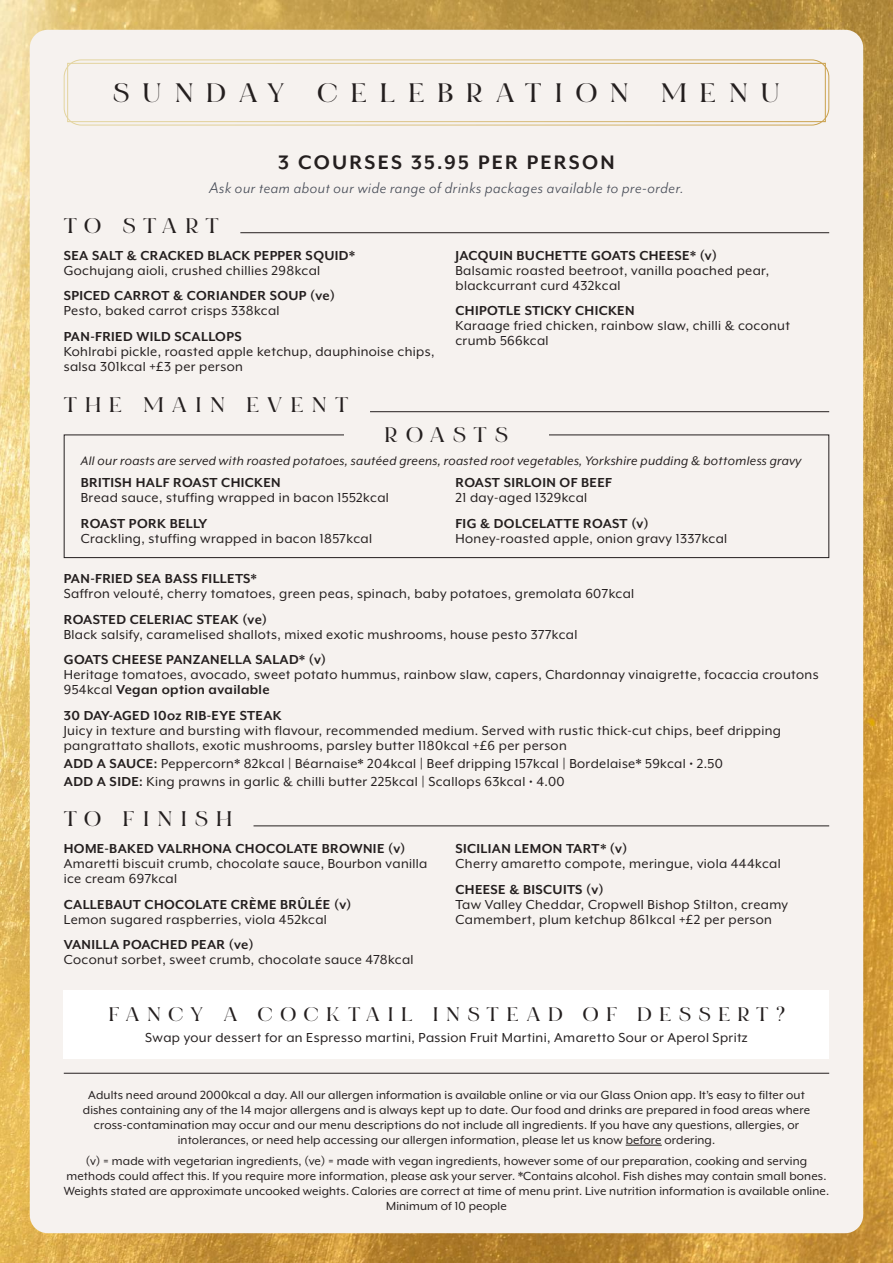
<style>
.page{position:relative;width:893px;height:1263px;background:#fff}
.page>*{position:absolute;margin:0;border:0;box-sizing:border-box;transform-origin:0 0}
.t1{font:700 26.55px "Bon Vivant Serif";letter-spacing:.5em;color:#241f1f}
.t2{font:700 22.5px "Mr Eaves XL Mod OT";letter-spacing:.1em;color:#241f1f}
.t3{font:700 21px "Bon Vivant Serif";letter-spacing:.4em;color:#241f1f}
.t4{font:700 19.5px "Bon Vivant Serif";letter-spacing:.4em;color:#241f1f}
.t5{font:italic 18px "Mr Eaves Mod OT";letter-spacing:.025em;color:#484d58}
.t6{font:15px/15px "Mr Eaves XL Mod OT";letter-spacing:.025em;color:#241f1f}
.t7{font:700 15px "Mr Eaves XL Mod OT";letter-spacing:.025em;color:#241f1f}
.t8{font:italic 14.25px "Mr Eaves XL Mod OT";letter-spacing:.025em;color:#241f1f}
.t9{font:13.5px/15px "Mr Eaves XL Mod OT";letter-spacing:.01em;color:#241f1f;text-align:center}
.s1{font-weight:700}
</style>
<div class="page">
<img style="left:0;top:0;width:893px;height:1263px">
<div style="left:30px;top:30px;width:833px;height:1203px;background:#f6f2ef;border-radius:18px"></div>
<hr style="left:240px;top:232px;width:589px;height:1px;background:#241f1f">
<hr style="left:254px;top:825px;width:575px;height:1px;background:#241f1f">
<div style="left:64px;top:990px;width:765px;height:68px;background:#fff"></div>
<div style="left:67px;top:63px;width:759px;height:59px;border:1px solid #fff"></div>
<div style="left:64px;top:60px;width:765px;height:65px;border:1px solid #fff;border-radius:17px"></div>
<hr style="left:370px;top:411px;width:459px;height:1px;background:#241f1f">
<svg style="left:63px;top:434px;width:767px;height:124px"></svg>
<div style="left:344px;top:427px;width:205px;height:15px;background:#f6f2ef"></div>
<hr style="left:626px;top:1145px;width:36px;height:1px;background:#241f1f">
<hr style="left:64px;top:1073px;width:765px;height:1px;background:#241f1f">
<h1 class="t1" style="left:113px;top:77px;width:668px">SUNDAY CELEBRATION MENU</h1>
<h2 class="t2" style="left:278px;top:151px;width:338px">3 COURSES 35.95 PER PERSON</h2>
<p class="t5" style="left:209px;top:177px;width:476px">Ask our team about our wide range of drinks packages available to pre-order.</p>
<h3 class="t3" style="left:64px;top:214px;width:156px">TO START</h3>
<p class="t7" style="left:64px;top:248px;width:293px">SEA SALT &amp; CRACKED BLACK PEPPER SQUID*</p>
<p class="t6" style="left:64px;top:263px;width:258px">Gochujang aioli, crushed chillies 298kcal</p>
<p class="t7" style="left:64px;top:288px;width:273px">SPICED CARROT &amp; CORIANDER SOUP (ve)</p>
<p class="t6" style="left:64px;top:303px;width:217px">Pesto, baked carrot crisps 338kcal</p>
<p class="t7" style="left:64px;top:329px;width:180px">PAN-FRIED WILD SCALLOPS</p>
<p class="t6" style="left:64px;top:344px;width:372px">Kohlrabi pickle, roasted apple ketchup, dauphinoise chips, salsa 301kcal +£3 per person</p>
<h3 class="t3" style="left:64px;top:392px;width:286px">THE MAIN EVENT</h3>
<p class="t7" style="left:455px;top:248px;width:263px">JACQUIN BUCHETTE GOATS CHEESE* (v)</p>
<p class="t6" style="left:455px;top:263px;width:315px">Balsamic roasted beetroot, vanilla poached pear, blackcurrant curd 432kcal</p>
<p class="t7" style="left:455px;top:303px;width:180px">CHIPOTLE STICKY CHICKEN</p>
<p class="t6" style="left:455px;top:318px;width:336px">Karaage fried chicken, rainbow slaw, chilli &amp; coconut crumb 566kcal</p>
<h3 class="t3" style="left:385px;top:423px;width:125px">ROASTS</h3>
<p class="t8" style="left:81px;top:453px;width:722px">All our roasts are served with roasted potatoes, sautéed greens, roasted root vegetables, Yorkshire pudding &amp; bottomless gravy</p>
<p class="t7" style="left:81px;top:475px;width:201px">BRITISH HALF ROAST CHICKEN</p>
<p class="t6" style="left:81px;top:490px;width:310px">Bread sauce, stuffing wrapped in bacon 1552kcal</p>
<p class="t7" style="left:81px;top:516px;width:128px">ROAST PORK BELLY</p>
<p class="t6" style="left:81px;top:531px;width:293px">Crackling, stuffing wrapped in bacon 1857kcal</p>
<p class="t7" style="left:455px;top:475px;width:158px">ROAST SIRLOIN OF BEEF</p>
<p class="t6" style="left:455px;top:490px;width:133px">21 day-aged 1329kcal</p>
<p class="t7" style="left:455px;top:516px;width:195px">FIG &amp; DOLCELATTE ROAST (v)</p>
<p class="t6" style="left:455px;top:531px;width:273px">Honey-roasted apple, onion gravy 1337kcal</p>
<p class="t7" style="left:64px;top:571px;width:195px">PAN-FRIED SEA BASS FILLETS*</p>
<p class="t6" style="left:64px;top:586px;width:572px">Saffron velouté, cherry tomatoes, green peas, spinach, baby potatoes, gremolata 607kcal</p>
<p class="t7" style="left:64px;top:612px;width:205px">ROASTED CELERIAC STEAK (ve)</p>
<p class="t6" style="left:64px;top:627px;width:515px">Black salsify, caramelised shallots, mixed exotic mushrooms, house pesto 377kcal</p>
<p class="t7" style="left:64px;top:652px;width:264px">GOATS CHEESE PANZANELLA SALAD* (v)</p>
<p class="t6" style="left:64px;top:667px;width:756px">Heritage tomatoes, avocado, sweet potato hummus, rainbow slaw, capers, Chardonnay vinaigrette, focaccia croutons<br>954kcal <span class="s1">Vegan option available</span></p>
<p class="t7" style="left:64px;top:708px;width:219px">30 DAY-AGED 10oz RIB-EYE STEAK</p>
<p class="t6" style="left:64px;top:723px;width:719px">Juicy in texture and bursting with flavour, recommended medium. Served with rustic thick-cut chips, beef dripping pangrattato shallots, exotic mushrooms, parsley butter 1180kcal +£6 per person</p>
<p class="t6" style="left:64px;top:754px;width:661px;line-height:18px"><span class="s1">ADD A SAUCE:</span> Peppercorn* 82kcal | Béarnaise* 204kcal | Beef dripping 157kcal | Bordelaise* 59kcal • 2.50<br><span class="s1">ADD A SIDE:</span> King prawns in garlic &amp; chilli butter 225kcal | Scallops 63kcal • 4.00</p>
<h3 class="t3" style="left:64px;top:807px;width:170px">TO FINISH</h3>
<p class="t7" style="left:64px;top:841px;width:343px">HOME-BAKED VALRHONA CHOCOLATE BROWNIE (v)</p>
<p class="t6" style="left:64px;top:856px;width:365px">Amaretti biscuit crumb, chocolate sauce, Bourbon vanilla ice cream 697kcal</p>
<p class="t7" style="left:64px;top:897px;width:289px">CALLEBAUT CHOCOLATE CRÈME BRÛLÉE (v)</p>
<p class="t6" style="left:64px;top:912px;width:265px">Lemon sugared raspberries, viola 452kcal</p>
<p class="t7" style="left:64px;top:937px;width:191px">VANILLA POACHED PEAR (ve)</p>
<p class="t6" style="left:64px;top:952px;width:351px">Coconut sorbet, sweet crumb, chocolate sauce 478kcal</p>
<p class="t7" style="left:455px;top:841px;width:173px">SICILIAN LEMON TART* (v)</p>
<p class="t6" style="left:455px;top:856px;width:327px">Cherry amaretto compote, meringue, viola 444kcal</p>
<p class="t7" style="left:455px;top:882px;width:150px">CHEESE &amp; BISCUITS (v)</p>
<p class="t6" style="left:455px;top:897px;width:334px">Taw Valley Cheddar, Cropwell Bishop Stilton, creamy<br>Camembert, plum ketchup 861kcal +£2 per person</p>
<h3 class="t4" style="left:109px;top:1003px;width:677px">FANCY A COCKTAIL INSTEAD OF DESSERT?</h3>
<p class="t6" style="left:145px;top:1029px;width:604px">Swap your dessert for an Espresso martini, Passion Fruit Martini, Amaretto Sour or Aperol Spritz</p>
<p class="t9" style="left:83px;top:1087px;width:729px">Adults need around 2000kcal a day. All our allergen information is available online or via our Glass Onion app. It’s easy to filter out dishes containing any of the 14 major allergens and is always kept up to date. Our food and drinks are prepared in food areas where cross-contamination may occur and our menu descriptions do not include all ingredients. If you have any questions, allergies, or intolerances, or need help accessing our allergen information, please let us know before ordering.</p>
<p class="t9" style="left:64px;top:1153px;width:767px">(v) = made with vegetarian ingredients, (ve) = made with vegan ingredients, however some of our preparation, cooking and serving methods could affect this. If you require more information, please ask your server. *Contains alcohol. Fish dishes may contain small bones.<br>Weights stated are approximate uncooked weights. Calories are correct at time of menu print. Live nutrition information is available online.<br>Minimum of 10 people</p>
</div>
